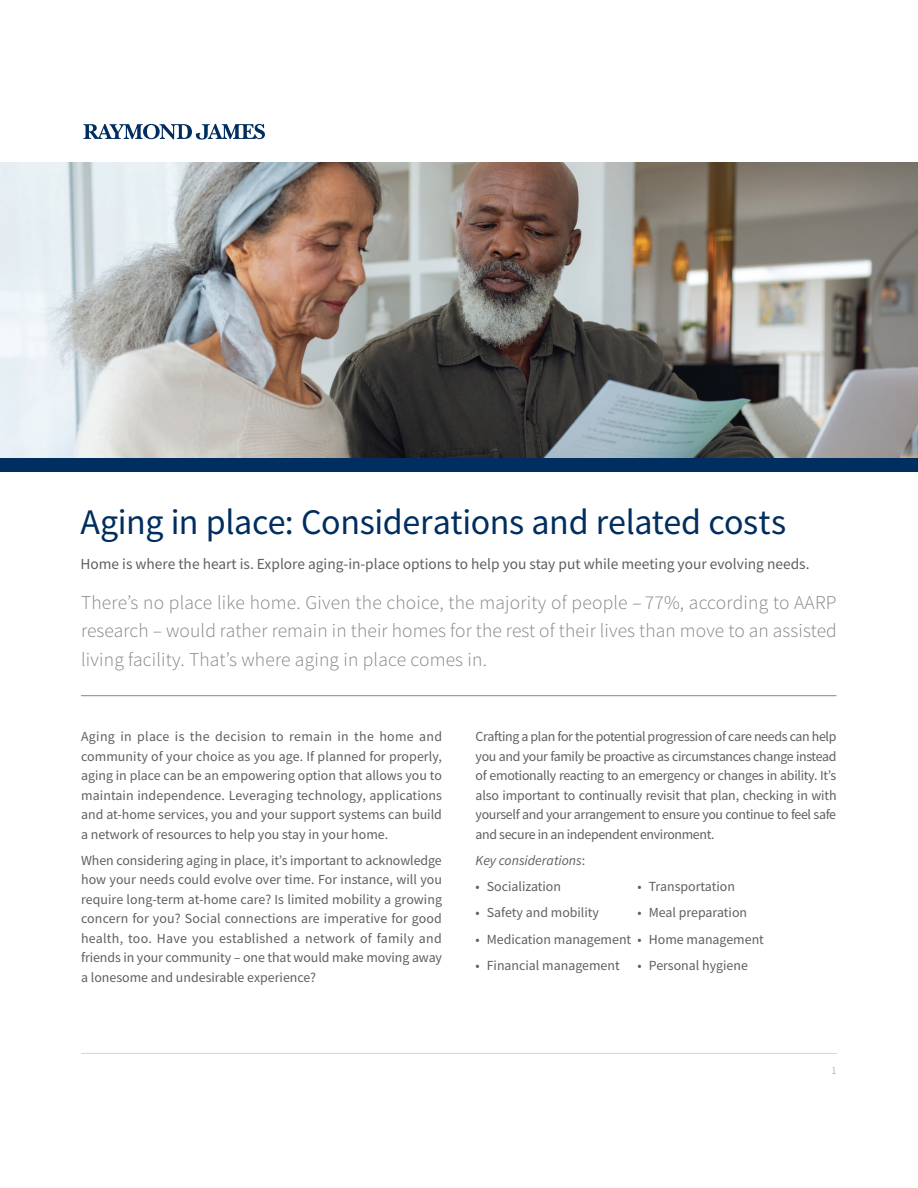
<style>
.page{position:relative;width:918px;height:1188px;background:#fff}
.page>*{position:absolute;margin:0;border:0;box-sizing:border-box;transform-origin:0 0}
.Article_title{font:36px "Source Sans Pro";letter-spacing:-.01em;color:#002e5e}
.Intro_copy{font:300 19.5px/28.5px "Source Sans Pro";letter-spacing:.01em;color:#848689;text-align:justify}
.Article_title-2{font:15.3px "Source Sans Pro";color:#5f5f62}
.Body_Copy{font:13.8px/19.5px "Source Sans Pro";color:#5f5f62;text-align:justify}
.Body_Copy-2{font:italic 13.8px "Source Sans Pro";color:#5f5f62}
.t1{font:300 10.5px "Source Sans Pro";color:#848689}
.s1{font-style:normal}
</style>
<div class="page">
<img style="left:0;top:162px;width:918px;height:296px">
<svg style="left:83px;top:124px;width:182px;height:16px"></svg>
<hr style="left:81px;top:695px;width:755px;height:1px;background:#848689">
<div style="left:0;top:458px;width:918px;height:13px;background:#002e5e"></div>
<hr style="left:81px;top:1053px;width:756px;height:1px;background:#d3d4d6">
<p class="Article_title" style="left:80px;top:500px;width:707px">Aging in place: Considerations and related costs</p>
<p class="Article_title-2" style="left:80px;top:554px;width:731px">Home is where the heart is. Explore aging-in-place options to help you stay put while meeting your evolving needs.</p>
<p class="Intro_copy" style="left:81px;top:588px;width:757px">There’s no place like home. Given the choice, the majority of people – 77%, according to AARP research – would rather remain in their homes for the rest of their lives than move to an assisted living facility. That’s where aging in place comes in.</p>
<p class="Body_Copy" style="left:81px;top:727px;width:363px">Aging in place is the decision to remain in the home and community of your choice as you age. If planned for properly, aging in place can be an empowering option that allows you to maintain independence. Leveraging technology, applications and at-home services, you and your support systems can build a network of resources to help you stay in your home.</p>
<p class="Body_Copy" style="left:81px;top:851px;width:363px">When considering aging in place, it’s important to acknowledge how your needs could evolve over time. For instance, will you require long-term at-home care? Is limited mobility a growing concern for you? Social connections are imperative for good health, too. Have you established a network of family and friends in your community – one that would make moving away a lonesome and undesirable experience?</p>
<p class="Body_Copy" style="left:476px;top:727px;width:362px">Crafting a plan for the potential progression of care needs can help you and your family be proactive as circumstances change instead of emotionally reacting to an emergency or changes in ability. It’s also important to continually revisit that plan, checking in with yourself and your arrangement to ensure you continue to feel safe and secure in an independent environment.</p>
<p class="Body_Copy-2" style="left:476px;top:852px;width:111px">Key considerations<span class="s1">:</span></p>
<p class="Body_Copy" style="left:476px;top:877px;width:87px">• Socialization</p>
<p class="Body_Copy" style="left:638px;top:877px;width:99px">• Transportation</p>
<p class="Body_Copy" style="left:476px;top:903px;width:125px">• Safety and mobility</p>
<p class="Body_Copy" style="left:638px;top:903px;width:111px">• Meal preparation</p>
<p class="Body_Copy" style="left:476px;top:929px;width:290px">• Medication management • Home management</p>
<p class="Body_Copy" style="left:476px;top:956px;width:146px">• Financial management</p>
<p class="Body_Copy" style="left:638px;top:956px;width:112px">• Personal hygiene</p>
<p class="t1" style="left:831px;top:1064px;width:7px">1</p>
</div>
